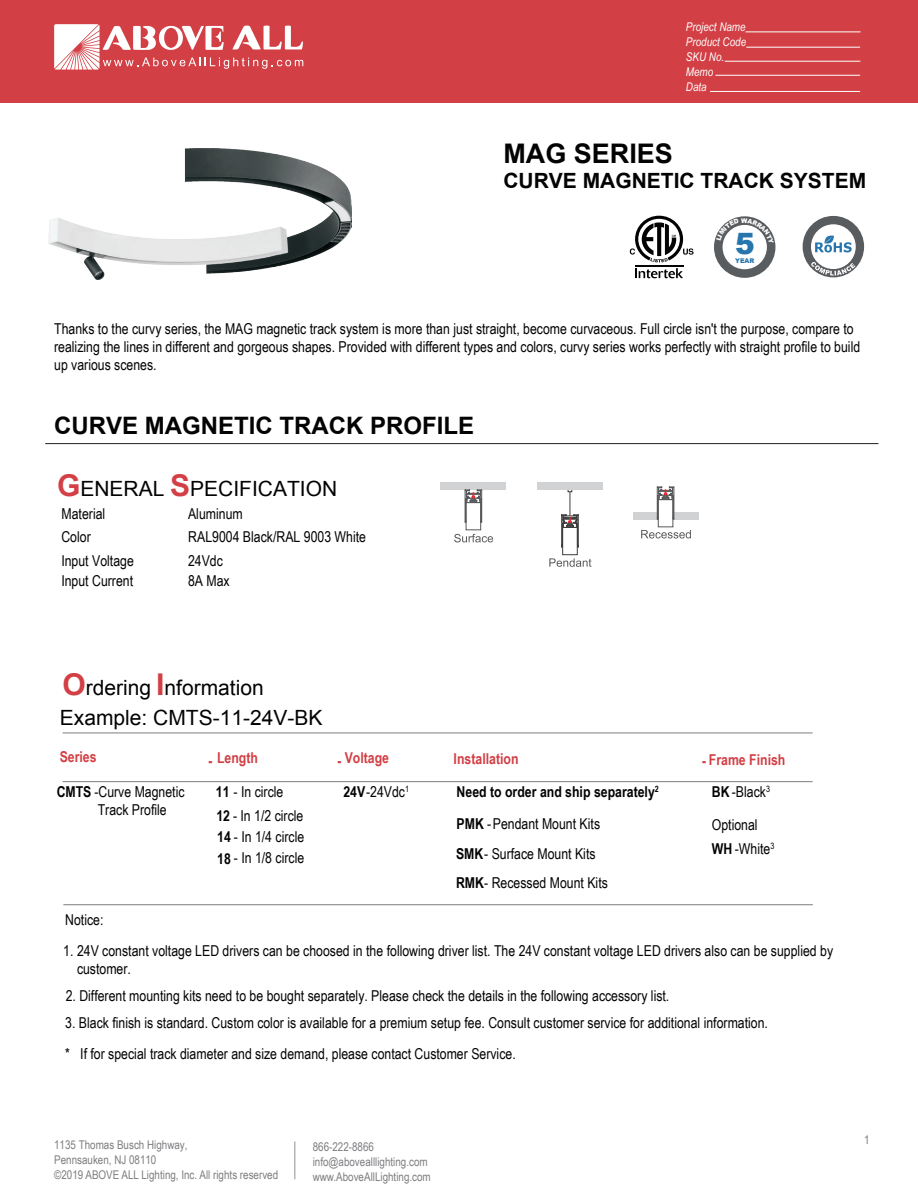
<style>
.page{position:relative;width:918px;height:1188px;background:#fff}
.page>*{position:absolute;margin:0;border:0;box-sizing:border-box;transform-origin:0 0}
.t1{font:900 29.4px "Arial";color:#2675ad}
.t2{font:700 27px "Arial";color:#030303}
.t3{font:700 24px "Arial";color:#030303}
.t4{font:21px/30px "Arial";color:#030303}
.t5{font:700 21px "Arial";color:#030303}
.t6{font:15px/18px "Arial Narrow";color:#030303}
.t7{font:700 15px "Arial Narrow";color:#d23f45}
.t8{font:700 15px "Arial Narrow";color:#030303}
.t9{font:12px/15px "Arial Narrow";color:#7e7c80}
.t10{font:italic 12px/15px "Arial Narrow";color:#fff}
.t11{font:900 6.45px "Arial";color:#2675ad}
.t12{font:900 6.45px "Arial";color:#fff}
.s1{font-weight:700;font-size:30px;color:#d23f45}
.s2{font-weight:700}
</style>
<div class="page">
<div style="left:0;top:0;width:918px;height:102px;background:#d23f45"></div>
<svg style="left:54px;top:24px;width:249px;height:46px"></svg>
<div style="left:803px;top:216px;width:61px;height:61px;background:#595c5f;border-radius:50%"></div>
<div style="left:811px;top:224px;width:45px;height:45px;background:#fff;border-radius:50%"></div>
<svg style="left:811px;top:262px;width:44px;height:14px"></svg>
<svg style="left:815px;top:235px;width:37px;height:18px"></svg>
<hr style="left:635px;top:265px;width:48px;height:1px;background:#030303">
<svg style="left:630px;top:216px;width:64px;height:46px"></svg>
<svg style="left:635px;top:268px;width:48px;height:10px"></svg>
<div style="left:714px;top:216px;width:61px;height:62px;background:#5a5d60;border-radius:50%"></div>
<div style="left:723px;top:225px;width:44px;height:44px;background:#fff;border-radius:50%"></div>
<hr style="left:745px;top:32px;width:116px;height:1px;background:#fff">
<hr style="left:746px;top:47px;width:114px;height:1px;background:#fff">
<hr style="left:725px;top:61px;width:135px;height:1px;background:#fff">
<hr style="left:715px;top:75px;width:145px;height:1px;background:#fff">
<hr style="left:710px;top:91px;width:150px;height:1px;background:#fff">
<hr style="left:294px;top:1141px;width:1px;height:38px;background:#8e9097">
<hr style="left:63px;top:781px;width:750px;height:1px;background:#7e7c80">
<hr style="left:63px;top:733px;width:750px;height:1px;background:#7e7c80">
<hr style="left:63px;top:904px;width:750px;height:1px;background:#7e7c80">
<div style="left:441px;top:483px;width:65px;height:7px;background:#d1d2d4"></div>
<div style="left:537px;top:483px;width:66px;height:7px;background:#d1d2d4"></div>
<div style="left:633px;top:513px;width:24px;height:7px;background:#d1d2d4"></div>
<div style="left:674px;top:513px;width:24px;height:7px;background:#d1d2d4"></div>
<svg style="left:454px;top:534px;width:39px;height:8px"></svg>
<svg style="left:549px;top:558px;width:43px;height:9px"></svg>
<div style="left:466px;top:502px;width:15px;height:28px;border:1px solid #57585a"></div>
<svg style="left:465px;top:490px;width:17px;height:33px"></svg>
<div style="left:658px;top:499px;width:15px;height:28px;border:1px solid #57585a"></div>
<hr style="left:674px;top:487px;width:1px;height:32px;background:#57585a">
<svg style="left:657px;top:487px;width:17px;height:33px"></svg>
<div style="left:562px;top:527px;width:16px;height:28px;border:1px solid #3e3e3f"></div>
<svg style="left:561px;top:490px;width:18px;height:58px"></svg>
<svg style="left:641px;top:530px;width:50px;height:9px"></svg>
<hr style="left:45px;top:443px;width:834px;height:1px;background:#231f20">
<img style="left:48px;top:148px;width:304px;height:132px">
<svg style="left:716px;top:219px;width:23px;height:22px"></svg>
<svg style="left:747px;top:218px;width:27px;height:26px"></svg>
<p class="t10" style="left:686px;top:19px;width:62px">Project Name<br>Product Code<br>SKU No.<br>Memo<br>Data</p>
<h2 class="t2" style="left:503px;top:135px;width:171px">MAG SERIES</h2>
<h3 class="t5" style="left:503px;top:166px;width:364px">CURVE MAGNETIC TRACK SYSTEM</h3>
<p class="t12" style="left:741px;top:216px;width:8px">W</p>
<h1 class="t1" style="left:735px;top:222px;width:21px">5</h1>
<p class="t11" style="left:735px;top:256px;width:21px">YEAR</p>
<p class="t6" style="left:54px;top:320px;width:808px">Thanks to the curvy series, the MAG magnetic track system is more than just straight, become curvaceous. Full circle isn't the purpose, compare to realizing the lines in different and gorgeous shapes. Provided with different types and colors, curvy series works perfectly with straight profile to build up various scenes.</p>
<h3 class="t3" style="left:54px;top:409px;width:421px">CURVE MAGNETIC TRACK PROFILE</h3>
<h3 class="t4" style="left:57px;top:474px;width:282px"><span class="s1">G</span>ENERAL <span class="s1">S</span>PECIFICATION</h3>
<p class="t6" style="left:62px;top:504px;width:45px">Material</p>
<p class="t6" style="left:188px;top:504px;width:56px">Aluminum</p>
<p class="t6" style="left:61px;top:528px;width:31px">Color</p>
<p class="t6" style="left:188px;top:528px;width:179px">RAL9004 Black/RAL 9003 White</p>
<p class="t6" style="left:61px;top:551px;width:74px">Input Voltage</p>
<p class="t6" style="left:188px;top:551px;width:36px">24Vdc</p>
<p class="t6" style="left:61px;top:571px;width:73px">Input Current</p>
<p class="t6" style="left:188px;top:571px;width:43px">8A Max</p>
<h3 class="t4" style="left:60px;top:673px;width:264px"><span class="s1">O</span>rdering <span class="s1">I</span>nformation<br>Example: CMTS-11-24V-BK</h3>
<p class="t7" style="left:60px;top:746px;width:38px">Series</p>
<p class="t6" style="left:57px;top:782px;width:129px"><span class="s2">CMTS</span> -Curve Magnetic</p>
<p class="t6" style="left:98px;top:800px;width:71px">Track Profile</p>
<p class="t6" style="left:65px;top:910px;width:40px">Notice:</p>
<p class="t7" style="left:217px;top:746px;width:42px">Length</p>
<p class="t7" style="left:345px;top:746px;width:46px">Voltage</p>
<p class="t7" style="left:702px;top:749px;width:85px">- Frame Finish</p>
<p class="t7" style="left:208px;top:749px;width:6px">-</p>
<p class="t7" style="left:337px;top:749px;width:6px">-</p>
<p class="t7" style="left:454px;top:748px;width:66px">Installation</p>
<p class="t6" style="left:216px;top:779px;width:89px;line-height:24px"><span class="s2">11</span> - In circle<br><span class="s2">12</span> - In 1/2 circle</p>
<p class="t6" style="left:217px;top:826px;width:89px;line-height:20.7px"><span class="s2">14</span> - In 1/4 circle<br><span class="s2">18</span> - In 1/8 circle</p>
<p class="t6" style="left:343px;top:782px;width:67px"><span class="s2">24V</span> -24Vdc<sup>1</sup></p>
<p class="t8" style="left:457px;top:781px;width:204px">Need to order and ship separately<sup>2</sup></p>
<p class="t6" style="left:457px;top:814px;width:145px"><span class="s2">PMK</span> -Pendant Mount Kits</p>
<p class="t6" style="left:456px;top:838px;width:153px;line-height:29px"><span class="s2">SMK</span>- Surface Mount Kits<br><span class="s2">RMK</span>- Recessed Mount Kits</p>
<p class="t6" style="left:712px;top:782px;width:60px"><span class="s2">BK</span> -Black<sup>3</sup></p>
<p class="t6" style="left:712px;top:816px;width:47px">Optional</p>
<p class="t6" style="left:712px;top:839px;width:64px"><span class="s2">WH</span> -White<sup>3</sup></p>
<p class="t6" style="left:77px;top:941px;width:758px;text-indent:-14px">1. 24V constant voltage LED drivers can be choosed in the following driver list. The 24V constant voltage LED drivers also can be supplied by customer.</p>
<p class="t6" style="left:66px;top:986px;width:605px">2. Different mounting kits need to be bought separately. Please check the details in the following accessory list.</p>
<p class="t6" style="left:65px;top:1007px;width:704px;line-height:31px">3. Black finish is standard. Custom color is available for a premium setup fee. Consult customer service for additional information. * If for special track diameter and size demand, please contact Customer Service.</p>
<p class="t9" style="left:54px;top:1137px;width:135px;line-height:14.4px">1135 Thomas Busch Highway,<br>Pennsauken, NJ 08110</p>
<p class="t9" style="left:54px;top:1167px;width:226px">©2019 ABOVE ALL Lighting, Inc. All rights reserved</p>
<p class="t9" style="left:313px;top:1139px;width:120px">866-222-8866 info@abovealllighting.com www.AboveAllLighting.com</p>
<p class="t9" style="left:864px;top:1132px;width:7px">1</p>
</div>
